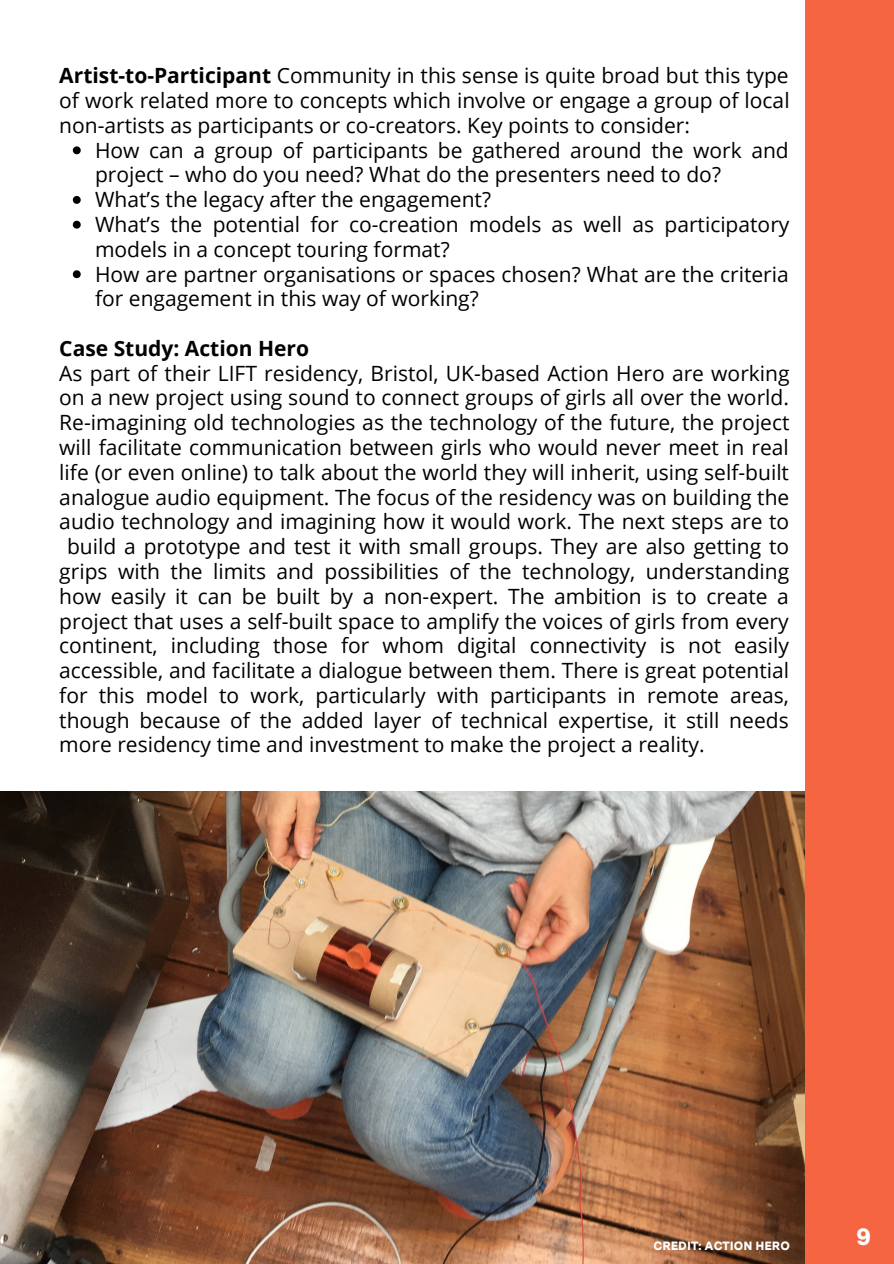
<style>
.page{position:relative;width:894px;height:1264px;background:#fff}
.page>*{position:absolute;margin:0;border:0;box-sizing:border-box;transform-origin:0 0}
.t1{font:900 24px "Messina Sans";color:#fff}
.t2{font:21px/24.8px "Open Sans";color:#000;text-align:justify}
.t3{font:700 21px "Open Sans";color:#000}
.t4{font:900 12px "Messina Sans";color:#fff}
.s1{font-weight:700}
</style>
<div class="page">
<img style="left:0;top:791px;width:804px;height:472px">
<svg style="left:73px;top:146px;width:8px;height:8px"></svg>
<svg style="left:73px;top:196px;width:8px;height:8px"></svg>
<svg style="left:73px;top:221px;width:8px;height:8px"></svg>
<svg style="left:73px;top:270px;width:8px;height:8px"></svg>
<div style="left:804px;top:0;width:89px;height:1263px;background:#f56542"></div>
<p class="t2" style="left:59px;top:63px;width:731px"><span class="s1">Artist-to-Participant</span> Community in this sense is quite broad but this type of work related more to concepts which involve or engage a group of local non-artists as participants or co-creators. Key points to consider:</p>
<p class="t2" style="left:95px;top:137px;width:695px">How can a group of participants be gathered around the work and</p>
<p class="t2" style="left:95px;top:162px;width:627px">project – who do you need? What do the presenters need to do?</p>
<p class="t2" style="left:95px;top:187px;width:397px">What’s the legacy after the engagement?</p>
<p class="t2" style="left:95px;top:211px;width:695px">What’s the potential for co-creation models as well as participatory models in a concept touring format?</p>
<p class="t2" style="left:95px;top:261px;width:695px">How are partner organisations or spaces chosen? What are the criteria for engagement in this way of working?</p>
<p class="t3" style="left:59px;top:333px;width:251px">Case Study: Action Hero</p>
<p class="t2" style="left:59px;top:360px;width:731px">As part of their LIFT residency, Bristol, UK-based Action Hero are working on a new project using sound to connect groups of girls all over the world.<br>Re-imagining old technologies as the technology of the future, the project will facilitate communication between girls who would never meet in real life (or even online) to talk about the world they will inherit, using self-built analogue audio equipment. The focus of the residency was on building the audio technology and imagining how it would work. The next steps are to</p>
<p class="t2" style="left:59px;top:533px;width:731px;text-indent:8px">build a prototype and test it with small groups. They are also getting to grips with the limits and possibilities of the technology, understanding how easily it can be built by a non-expert. The ambition is to create a project that uses a self-built space to amplify the voices of girls from every continent, including those for whom digital connectivity is not easily accessible, and facilitate a dialogue between them. There is great potential for this model to work, particularly with participants in remote areas, though because of the added layer of technical expertise, it still needs more residency time and investment to make the project a reality.</p>
<p class="t4" style="left:653px;top:1238px;width:138px">CREDIT: ACTION HERO</p>
<p class="t1" style="left:856px;top:1221px;width:16px">9</p>
</div>
